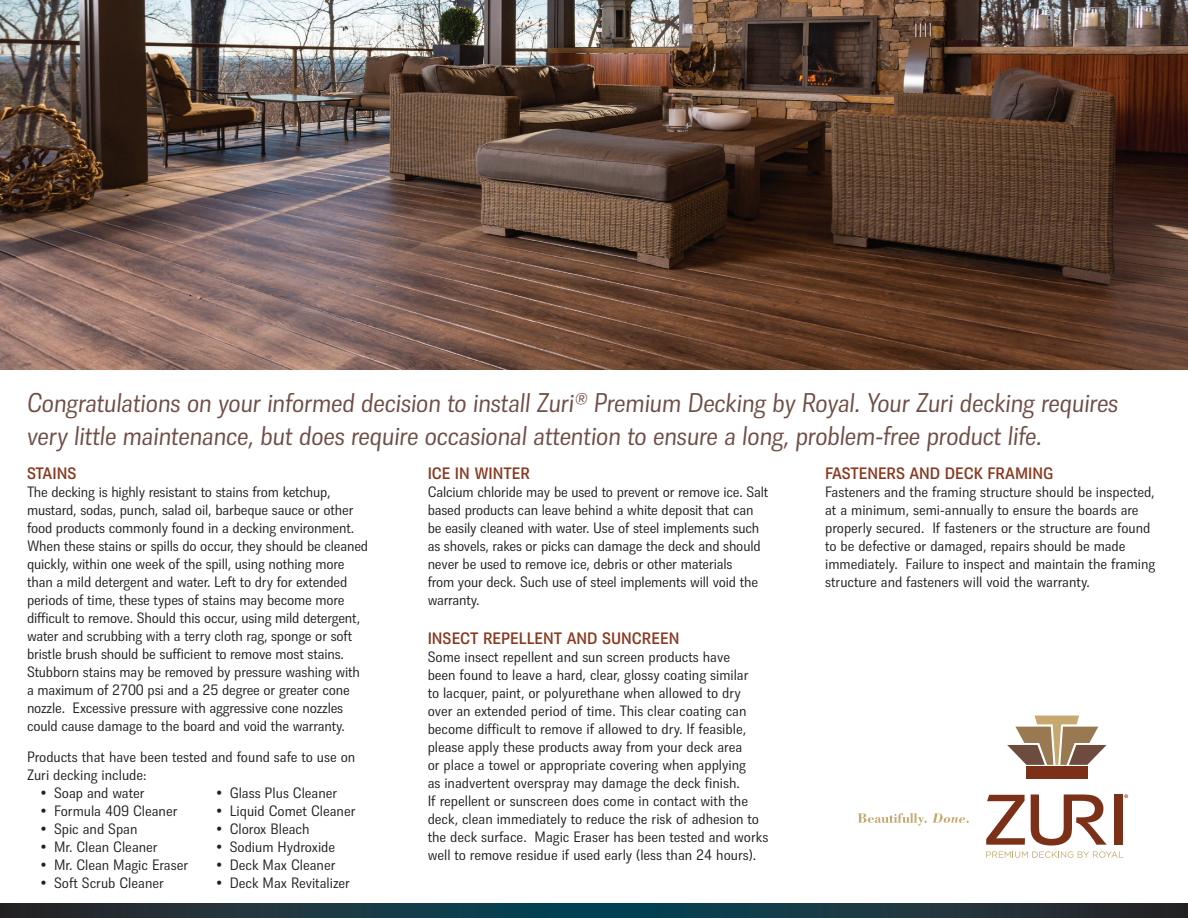
<style>
.page{position:relative;width:1188px;height:918px;background:#fff}
.page>*{position:absolute;margin:0;border:0;box-sizing:border-box;transform-origin:0 0}
.t1{font:italic 300 27px/32.4px "Trilon";letter-spacing:-.015em;color:#6f4e46}
.t2{font:500 16.5px "Trilon";color:#88391f}
.t3{font:300 15px/18px "Trilon";letter-spacing:-.01em;color:#231f20}
</style>
<div class="page">
<img style="left:0;top:0;width:1188px;height:369px">
<svg style="left:0;top:903px;width:1188px;height:15px;background:#19353f"></svg>
<svg style="left:1007px;top:716px;width:100px;height:49px"></svg>
<div style="left:1026px;top:767px;width:62px;height:12px;background:#7c3017"></div>
<svg style="left:858px;top:813px;width:111px;height:13px"></svg>
<svg style="left:986px;top:794px;width:142px;height:64px"></svg>
<h1 class="t1" style="left:27px;top:387px;width:1093px">Congratulations on your informed decision to install Zuri® Premium Decking by Royal. Your Zuri decking requires very little maintenance, but does require occasional attention to ensure a long, problem-free product life.</h1>
<p class="t2" style="left:27px;top:463px;width:51px">STAINS</p>
<p class="t3" style="left:27px;top:483px;width:343px">The decking is highly resistant to stains from ketchup, mustard, sodas, punch, salad oil, barbeque sauce or other food products commonly found in a decking environment.<br>When these stains or spills do occur, they should be cleaned quickly, within one week of the spill, using nothing more than a mild detergent and water. Left to dry for extended periods of time, these types of stains may become more difficult to remove. Should this occur, using mild detergent, water and scrubbing with a terry cloth rag, sponge or soft bristle brush should be sufficient to remove most stains.<br>Stubborn stains may be removed by pressure washing with a maximum of 2700 psi and a 25 degree or greater cone nozzle. Excessive pressure with aggressive cone nozzles could cause damage to the board and void the warranty.</p>
<p class="t3" style="left:27px;top:748px;width:330px">Products that have been tested and found safe to use on<br>Zuri decking include:</p>
<p class="t3" style="left:40px;top:784px;width:106px">• Soap and water</p>
<p class="t3" style="left:40px;top:802px;width:138px">• Formula 409 Cleaner</p>
<p class="t3" style="left:40px;top:820px;width:99px">• Spic and Span</p>
<p class="t3" style="left:40px;top:838px;width:119px">• Mr. Clean Cleaner</p>
<p class="t3" style="left:40px;top:856px;width:149px">• Mr. Clean Magic Eraser</p>
<p class="t3" style="left:40px;top:874px;width:125px">• Soft Scrub Cleaner</p>
<p class="t3" style="left:216px;top:784px;width:123px">• Glass Plus Cleaner</p>
<p class="t3" style="left:216px;top:802px;width:141px">• Liquid Comet Cleaner</p>
<p class="t3" style="left:216px;top:820px;width:95px">• Clorox Bleach</p>
<p class="t3" style="left:216px;top:838px;width:121px">• Sodium Hydroxide</p>
<p class="t3" style="left:216px;top:856px;width:121px">• Deck Max Cleaner</p>
<p class="t3" style="left:216px;top:874px;width:135px">• Deck Max Revitalizer</p>
<p class="t2" style="left:428px;top:463px;width:104px">ICE IN WINTER</p>
<p class="t3" style="left:428px;top:483px;width:342px">Calcium chloride may be used to prevent or remove ice. Salt based products can leave behind a white deposit that can be easily cleaned with water. Use of steel implements such as shovels, rakes or picks can damage the deck and should never be used to remove ice, debris or other materials<br>from your deck. Such use of steel implements will void the warranty.</p>
<p class="t2" style="left:428px;top:628px;width:253px">INSECT REPELLENT AND SUNCREEN</p>
<p class="t3" style="left:428px;top:648px;width:342px">Some insect repellent and sun screen products have<br>been found to leave a hard, clear, glossy coating similar<br>to lacquer, paint, or polyurethane when allowed to dry over an extended period of time. This clear coating can become difficult to remove if allowed to dry. If feasible, please apply these products away from your deck area<br>or place a towel or appropriate covering when applying<br>as inadvertent overspray may damage the deck finish.<br>If repellent or sunscreen does come in contact with the deck, clean immediately to reduce the risk of adhesion to the deck surface. Magic Eraser has been tested and works well to remove residue if used early (less than 24 hours).</p>
<p class="t2" style="left:825px;top:463px;width:230px">FASTENERS AND DECK FRAMING</p>
<p class="t3" style="left:825px;top:483px;width:332px">Fasteners and the framing structure should be inspected, at a minimum, semi-annually to ensure the boards are properly secured. If fasteners or the structure are found to be defective or damaged, repairs should be made immediately. Failure to inspect and maintain the framing structure and fasteners will void the warranty.</p>
</div>
